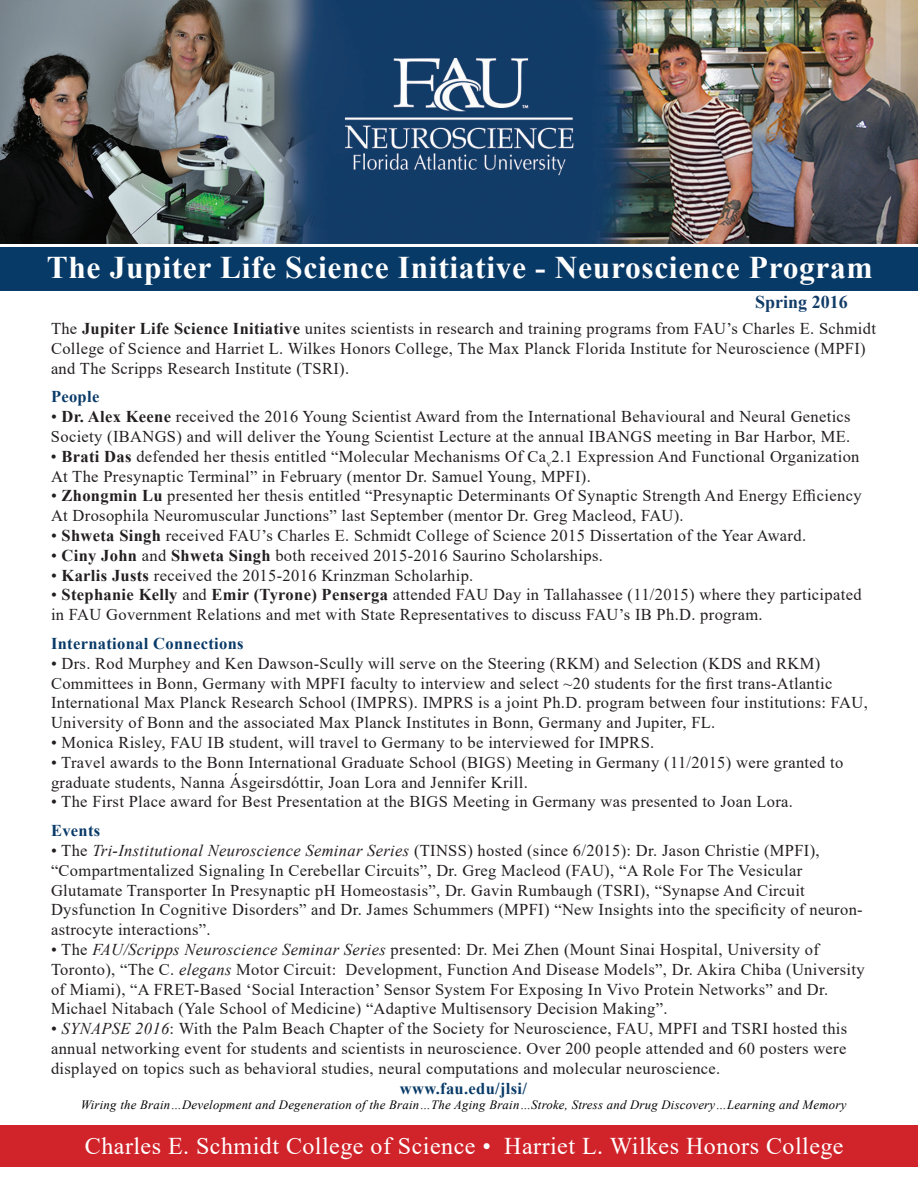
<style>
.page{position:relative;width:918px;height:1188px;background:#fff}
.page>*{position:absolute;margin:0;border:0;box-sizing:border-box;transform-origin:0 0}
.t1{font:700 31.5px "Times New Roman";letter-spacing:.02em;color:#fff}
.t2{font:24px "Times New Roman";letter-spacing:.02em;color:#fff}
.t3{font:700 18px "Times New Roman";color:#113c68}
.t4{font:16.5px/19.8px "Times New Roman";letter-spacing:.02em;color:#231f20}
.t5{font:700 16.5px "Times New Roman";letter-spacing:.02em;color:#083a68}
.t6{font:italic 12.75px "Times New Roman";letter-spacing:.02em;color:#000}
.s1{font-weight:700}
.s2{font-style:italic}
</style>
<div class="page">
<div style="left:0;top:247px;width:918px;height:44px;background:#083a68"></div>
<div style="left:0;top:1125px;width:918px;height:42px;background:#d1232a"></div>
<img style="left:0;top:0;width:918px;height:243px">
<h1 class="t1" style="left:47px;top:245px;width:827px">The Jupiter Life Science Initiative - Neuroscience Program</h1>
<p class="t4" style="left:51px;top:318px;width:827px">The <span class="s1">Jupiter Life Science Initiative</span> unites scientists in research and training programs from FAU’s Charles E. Schmidt<br>College of Science and Harriet L. Wilkes Honors College, The Max Planck Florida Institute for Neuroscience (MPFI) and The Scripps Research Institute (TSRI).</p>
<p class="t5" style="left:51px;top:385px;width:50px">People</p>
<p class="t4" style="left:51px;top:406px;width:801px">• <span class="s1">Dr. Alex Keene</span> received the 2016 Young Scientist Award from the International Behavioural and Neural Genetics<br>Society (IBANGS) and will deliver the Young Scientist Lecture at the annual IBANGS meeting in Bar Harbor, ME.</p>
<p class="t4" style="left:51px;top:446px;width:810px">• <span class="s1">Brati Das</span> defended her thesis entitled “Molecular Mechanisms Of Ca<sub>v</sub>2.1 Expression And Functional Organization<br>At The Presynaptic Terminal” in February (mentor Dr. Samuel Young, MPFI).</p>
<p class="t4" style="left:51px;top:485px;width:812px">• <span class="s1">Zhongmin Lu</span> presented her thesis entitled “Presynaptic Determinants Of Synaptic Strength And Energy Efficiency<br>At Drosophila Neuromuscular Junctions” last September (mentor Dr. Greg Macleod, FAU).</p>
<p class="t4" style="left:51px;top:525px;width:757px">• <span class="s1">Shweta Singh</span> received FAU’s Charles E. Schmidt College of Science 2015 Dissertation of the Year Award.</p>
<p class="t4" style="left:51px;top:545px;width:553px">• <span class="s1">Ciny John</span> and <span class="s1">Shweta Singh</span> both received 2015-2016 Saurino Scholarships.</p>
<p class="t4" style="left:51px;top:565px;width:424px">• <span class="s1">Karlis Justs</span> received the 2015-2016 Krinzman Scholarhip.</p>
<p class="t4" style="left:51px;top:584px;width:812px">• <span class="s1">Stephanie Kelly</span> and <span class="s1">Emir (Tyrone) Penserga</span> attended FAU Day in Tallahassee (11/2015) where they participated in FAU Government Relations and met with State Representatives to discuss FAU’s IB Ph.D. program.</p>
<p class="t5" style="left:51px;top:632px;width:194px">International Connections</p>
<p class="t4" style="left:51px;top:653px;width:818px">• Drs. Rod Murphey and Ken Dawson-Scully will serve on the Steering (RKM) and Selection (KDS and RKM)<br>Committees in Bonn, Germany with MPFI faculty to interview and select ~20 students for the first trans-Atlantic International Max Planck Research School (IMPRS). IMPRS is a joint Ph.D. program between four institutions: FAU, University of Bonn and the associated Max Planck Institutes in Bonn, Germany and Jupiter, FL.</p>
<p class="t4" style="left:51px;top:732px;width:605px">• Monica Risley, FAU IB student, will travel to Germany to be interviewed for IMPRS.</p>
<p class="t4" style="left:51px;top:752px;width:794px">• Travel awards to the Bonn International Graduate School (BIGS) Meeting in Germany (11/2015) were granted to graduate students, Nanna Ásgeirsdóttir, Joan Lora and Jennifer Krill.</p>
<p class="t4" style="left:51px;top:791px;width:743px">• The First Place award for Best Presentation at the BIGS Meeting in Germany was presented to Joan Lora.</p>
<p class="t5" style="left:51px;top:819px;width:51px">Events</p>
<p class="t4" style="left:51px;top:840px;width:813px">• The <span class="s2">Tri-Institutional Neuroscience Seminar Series</span> (TINSS) hosted (since 6/2015): Dr. Jason Christie (MPFI), “Compartmentalized Signaling In Cerebellar Circuits”, Dr. Greg Macleod (FAU), “A Role For The Vesicular Glutamate Transporter In Presynaptic pH Homeostasis”, Dr. Gavin Rumbaugh (TSRI), “Synapse And Circuit Dysfunction In Cognitive Disorders” and Dr. James Schummers (MPFI) “New Insights into the specificity of neuron&shy;astrocyte interactions”.</p>
<p class="t4" style="left:51px;top:939px;width:815px">• The <span class="s2">FAU/Scripps Neuroscience Seminar Series</span> presented: Dr. Mei Zhen (Mount Sinai Hospital, University of Toronto), “The C. <span class="s2">elegans</span> Motor Circuit: Development, Function And Disease Models”, Dr. Akira Chiba (University of Miami), “A FRET-Based ‘Social Interaction’ Sensor System For Exposing In Vivo Protein Networks” and Dr.<br>Michael Nitabach (Yale School of Medicine) “Adaptive Multisensory Decision Making”.</p>
<p class="t4" style="left:51px;top:1018px;width:798px;text-align:justify">• <span class="s2">SYNAPSE 2016</span>: With the Palm Beach Chapter of the Society for Neuroscience, FAU, MPFI and TSRI hosted this annual networking event for students and scientists in neuroscience. Over 200 people attended and 60 posters were displayed on topics such as behavioral studies, neural computations and molecular neuroscience.</p>
<p class="t5" style="left:400px;top:1076px;width:129px">www.fau.edu/jlsi/</p>
<p class="t6" style="left:81px;top:1096px;width:767px">Wiring the Brain…Development and Degeneration of the Brain…The Aging Brain…Stroke, Stress and Drug Discovery…Learning and Memory</p>
<p class="t3" style="left:755px;top:289px;width:94px">Spring 2016</p>
<h2 class="t2" style="left:85px;top:1129px;width:760px">Charles E. Schmidt College of Science • Harriet L. Wilkes Honors College</h2>
</div>
